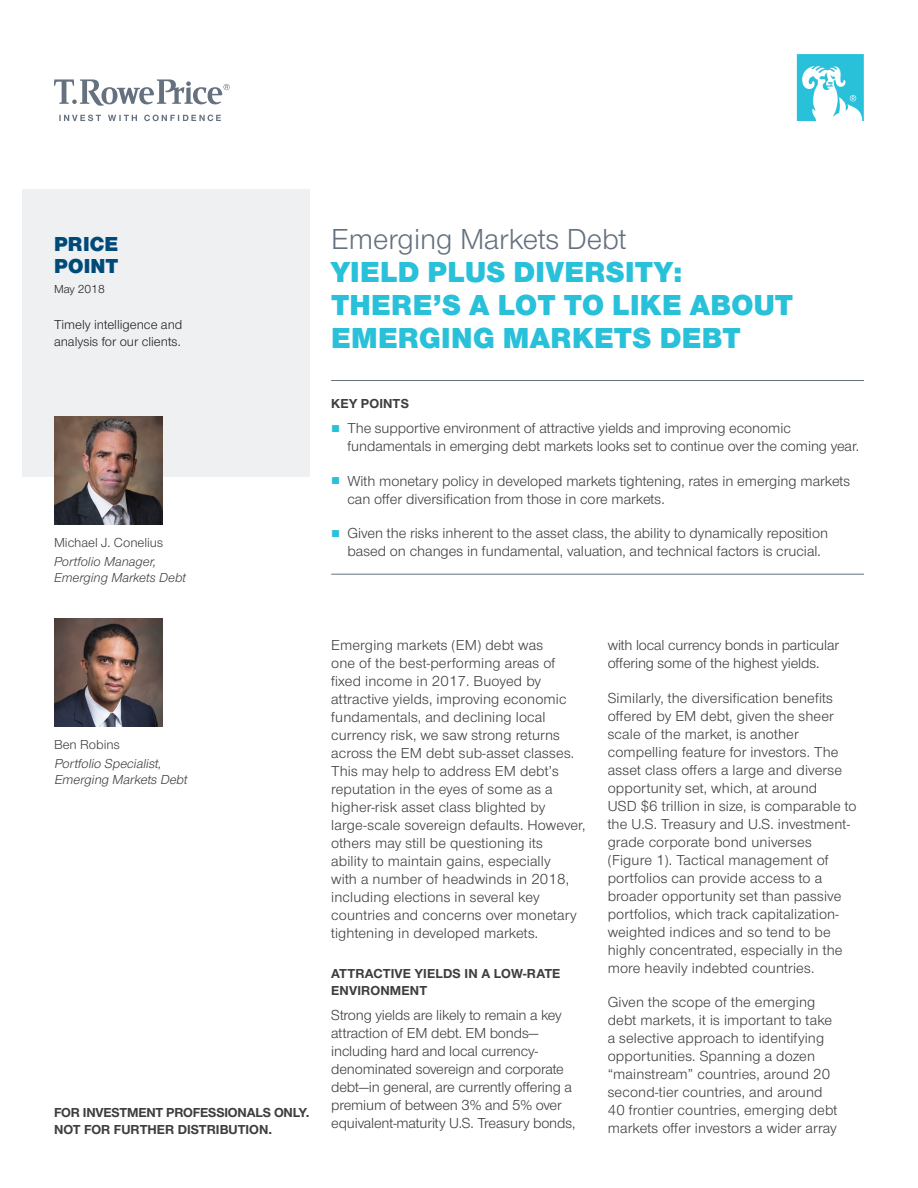
<style>
.page{position:relative;width:918px;height:1188px;background:#fff}
.page>*{position:absolute;margin:0;border:0;box-sizing:border-box;transform-origin:0 0}
.t1{font:900 30px/33px "Nimbus Sans Novus";letter-spacing:.01em;color:#29c0da}
.t2{font:30px "Nimbus Sans Novus";color:#65717f}
.t3{font:900 21px/22.5px "Nimbus Sans Novus";letter-spacing:.01em;color:#004a79}
.t4{font:15px/18px "Nimbus Sans Novus";letter-spacing:.01em;color:#3e3e3f}
.t5{font:15px/18px "Nimbus Sans Novus";letter-spacing:-.01em;color:#3e3e3f}
.t6{font:700 13.5px/17.2px "Nimbus Sans Novus";color:#3e3e3f}
.t7{font:13.5px/16.5px "Nimbus Sans Novus";color:#231f20}
.t8{font:italic 13.5px/16.5px "Nimbus Sans Novus";color:#3e3e3f}
.t9{font:italic 13.5px/16.5px "Nimbus Sans Novus";color:#3e3e3f}
.t10{font:13.5px "Nimbus Sans Novus";color:#3e3e3f}
.t11{font:12px "Nimbus Sans Novus";color:#231f20}
.s1{font-family:"Arial";color:#29c0da}
</style>
<div class="page">
<div style="left:22px;top:189px;width:288px;height:288px;background:#eef0f2"></div>
<svg style="left:59px;top:115px;width:162px;height:6px"></svg>
<svg style="left:54px;top:79px;width:176px;height:27px"></svg>
<svg style="left:797px;top:54px;width:67px;height:67px"></svg>
<hr style="left:331px;top:380px;width:533px;height:1px;background:#65717f">
<img style="left:54px;top:619px;width:108px;height:108px">
<hr style="left:331px;top:574px;width:533px;height:1px;background:#65717f">
<img style="left:54px;top:417px;width:108px;height:108px">
<h2 class="t3" style="left:54px;top:231px;width:66px">PRICE<br>POINT</h2>
<p class="t11" style="left:54px;top:281px;width:52px">May 2018</p>
<p class="t7" style="left:54px;top:316px;width:130px">Timely intelligence and analysis for our clients.</p>
<p class="t10" style="left:54px;top:534px;width:111px">Michael J. Conelius</p>
<p class="t9" style="left:54px;top:552px;width:134px">Portfolio Manager,<br>Emerging Markets Debt</p>
<h1 class="t2" style="left:331px;top:220px;width:297px">Emerging Markets Debt</h1>
<h1 class="t1" style="left:331px;top:254px;width:464px">YIELD PLUS DIVERSITY:<br>THERE’S A LOT TO LIKE ABOUT<br>EMERGING MARKETS DEBT</h1>
<p class="t6" style="left:331px;top:395px;width:79px">KEY POINTS</p>
<p class="t4" style="left:347px;top:419px;width:513px;text-indent:-16px"><span class="s1">■</span> The supportive environment of attractive yields and improving economic fundamentals in emerging debt markets looks set to continue over the coming year.</p>
<p class="t4" style="left:347px;top:471px;width:504px;text-indent:-16px"><span class="s1">■</span> With monetary policy in developed markets tightening, rates in emerging markets can offer diversification from those in core markets.</p>
<p class="t4" style="left:331px;top:524px;width:498px;text-align:center"><span class="s1">■</span> Given the risks inherent to the asset class, the ability to dynamically reposition based on changes in fundamental, valuation, and technical factors is crucial.</p>
<p class="t10" style="left:54px;top:736px;width:67px">Ben Robins</p>
<p class="t8" style="left:54px;top:755px;width:137px">Portfolio Specialist,<br>Emerging Markets Debt</p>
<p class="t6" style="left:54px;top:1103px;width:257px">FOR INVESTMENT PROFESSIONALS ONLY.<br>NOT FOR FURTHER DISTRIBUTION.</p>
<p class="t4" style="left:331px;top:636px;width:256px">Emerging markets (EM) debt was<br>one of the best-performing areas of fixed income in 2017. Buoyed by attractive yields, improving economic fundamentals, and declining local currency risk, we saw strong returns across the EM debt sub-asset classes.<br>This may help to address EM debt’s reputation in the eyes of some as a higher-risk asset class blighted by large-scale sovereign defaults. However, others may still be questioning its<br>ability to maintain gains, especially<br>with a number of headwinds in 2018, including elections in several key countries and concerns over monetary tightening in developed markets.</p>
<p class="t6" style="left:331px;top:964px;width:231px">ATTRACTIVE YIELDS IN A LOW-RATE<br>ENVIRONMENT</p>
<p class="t5" style="left:331px;top:1005px;width:246px">Strong yields are likely to remain a key attraction of EM debt. EM bonds— including hard and local currency&shy;denominated sovereign and corporate debt—in general, are currently offering a premium of between 3% and 5% over equivalent-maturity U.S. Treasury bonds,</p>
<p class="t5" style="left:608px;top:636px;width:233px">with local currency bonds in particular offering some of the highest yields.</p>
<p class="t4" style="left:608px;top:688px;width:250px">Similarly, the diversification benefits offered by EM debt, given the sheer scale of the market, is another compelling feature for investors. The asset class offers a large and diverse opportunity set, which, at around<br>USD $6 trillion in size, is comparable to the U.S. Treasury and U.S. investment&shy;grade corporate bond universes (Figure 1). Tactical management of portfolios can provide access to a broader opportunity set than passive portfolios, which track capitalization&shy;weighted indices and so tend to be highly concentrated, especially in the more heavily indebted countries.</p>
<p class="t4" style="left:608px;top:993px;width:231px">Given the scope of the emerging debt markets, it is important to take a selective approach to identifying opportunities. Spanning a dozen “mainstream” countries, around 20 second-tier countries, and around 40 frontier countries, emerging debt markets offer investors a wider array</p>
</div>
